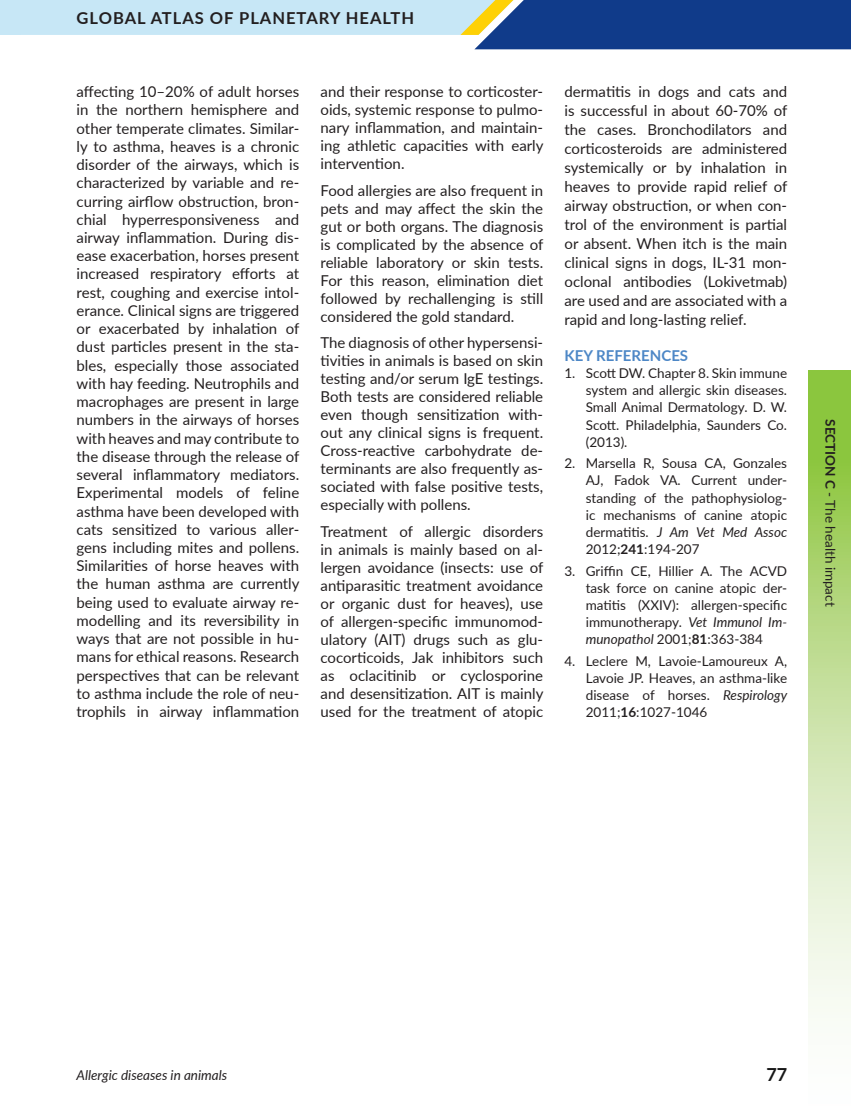
<style>
.page{position:relative;width:851px;height:1106px;background:#fff}
.page>*{position:absolute;margin:0;border:0;box-sizing:border-box;transform-origin:0 0}
.t1{font:700 18px "Lato";color:#171717}
.t2{font:700 16.5px "Lato";letter-spacing:.06em;color:#231f20}
.t3{font:15px/18.3px "Lato";color:#231f20;text-align:justify}
.t4{font:700 15px "Lato";color:#4d87c6}
.t5{font:13.5px/17.1px "Lato";color:#231f20;text-align:justify}
.t6{font:italic 13.5px "Lato";color:#231f20}
.s1{font-style:italic}
.s2{font-weight:700}
</style>
<div class="page">
<svg style="left:0;top:0;width:850px;height:49px"></svg>
<svg style="left:808px;top:370px;width:42px;height:645px;background:#c2df99"></svg>
<p class="t2" style="left:77px;top:6px;width:339px">GLOBAL ATLAS OF PLANETARY HEALTH</p>
<p class="t3" style="left:77px;top:82px;width:224px">affecting 10–20% of adult horses in the northern hemisphere and other temperate climates. Similar&shy;ly to asthma, heaves is a chronic disorder of the airways, which is characterized by variable and re&shy;curring airflow obstruction, bron&shy;chial hyperresponsiveness and airway inflammation. During dis&shy;ease exacerbation, horses present increased respiratory efforts at rest, coughing and exercise intol&shy;erance. Clinical signs are triggered or exacerbated by inhalation of dust particles present in the sta&shy;bles, especially those associated with hay feeding. Neutrophils and macrophages are present in large numbers in the airways of horses with heaves and may contribute to the disease through the release of several inflammatory mediators.<br>Experimental models of feline asthma have been developed with cats sensitized to various aller&shy;gens including mites and pollens.<br>Similarities of horse heaves with the human asthma are currently being used to evaluate airway re&shy;modelling and its reversibility in ways that are not possible in hu&shy;mans for ethical reasons. Research perspectives that can be relevant to asthma include the role of neu&shy;trophils in airway inflammation</p>
<p class="t3" style="left:320px;top:82px;width:224px">and their response to corticoster&shy;oids, systemic response to pulmo&shy;nary inflammation, and maintain&shy;ing athletic capacities with early intervention.</p>
<p class="t3" style="left:320px;top:180px;width:224px">Food allergies are also frequent in pets and may affect the skin the gut or both organs. The diagnosis is complicated by the absence of reliable laboratory or skin tests.<br>For this reason, elimination diet followed by rechallenging is still considered the gold standard.</p>
<p class="t3" style="left:320px;top:333px;width:224px">The diagnosis of other hypersensi&shy;tivities in animals is based on skin testing and/or serum IgE testings.<br>Both tests are considered reliable even though sensitization with&shy;out any clinical signs is frequent.<br>Cross-reactive carbohydrate de&shy;terminants are also frequently as&shy;sociated with false positive tests, especially with pollens.</p>
<p class="t3" style="left:320px;top:522px;width:224px">Treatment of allergic disorders in animals is mainly based on al&shy;lergen avoidance (insects: use of antiparasitic treatment avoidance or organic dust for heaves), use of allergen-specific immunomod&shy;ulatory (AIT) drugs such as glu&shy;cocorticoids, Jak inhibitors such as oclacitinib or cyclosporine and desensitization. AIT is mainly used for the treatment of atopic</p>
<p class="t3" style="left:564px;top:81px;width:224px;line-height:18.9px">dermatitis in dogs and cats and is successful in about 60-70% of the cases. Bronchodilators and corticosteroids are administered systemically or by inhalation in heaves to provide rapid relief of airway obstruction, or when con&shy;trol of the environment is partial or absent. When itch is the main clinical signs in dogs, IL-31 mon&shy;oclonal antibodies (Lokivetmab) are used and are associated with a rapid and long-lasting relief.</p>
<p class="t4" style="left:564px;top:344px;width:125px">KEY REFERENCES</p>
<p class="t5" style="left:585px;top:364px;width:203px;text-indent:-21px">1. Scott DW. Chapter 8. Skin immune system and allergic skin diseases.<br>Small Animal Dermatology. D. W.<br>Scott. Philadelphia, Saunders Co. (2013).</p>
<p class="t5" style="left:585px;top:454px;width:203px;text-indent:-21px">2. Marsella R, Sousa CA, Gonzales AJ, Fadok VA. Current under&shy;standing of the pathophysiolog&shy;ic mechanisms of canine atopic dermatitis. <span class="s1">J Am Vet Med Assoc </span>2012;<span class="s2">241</span>:194-207</p>
<p class="t5" style="left:585px;top:561px;width:203px;text-indent:-21px">3. Griffin CE, Hillier A. The ACVD task force on canine atopic der&shy;matitis (XXIV): allergen-specific immunotherapy. <span class="s1">Vet Immunol Im&shy;munopathol</span> 2001;<span class="s2">81</span>:363-384</p>
<p class="t5" style="left:585px;top:651px;width:203px;text-indent:-21px">4. Leclere M, Lavoie-Lamoureux A, Lavoie JP. Heaves, an asthma-like disease of horses. <span class="s1">Respirology </span>2011;<span class="s2">16</span>:1027-1046</p>
<p class="t5" style="left:839px;top:419px;width:189px;rotate:90deg"><span class="s2">SECTION C</span> - The health impact</p>
<p class="t6" style="left:77px;top:1065px;width:152px">Allergic diseases in animals</p>
<p class="t1" style="left:766px;top:1061px;width:22px">77</p>
</div>
